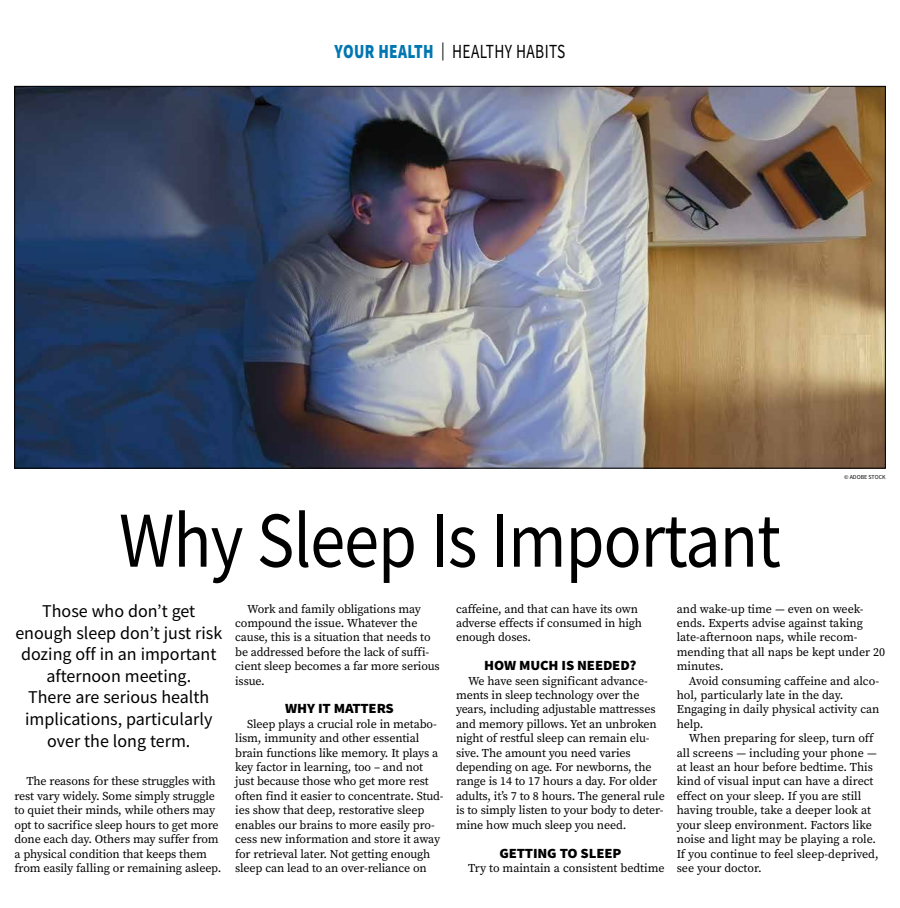
<style>
.page{position:relative;width:900px;height:908px;background:#fff}
.page>*{position:absolute;margin:0;border:0;box-sizing:border-box;transform-origin:0 0}
.t1{font:79.2px "Source Sans Pro";letter-spacing:-.015em;color:#000;scale:.89 1}
.t2{font:20px "Source Sans Pro";letter-spacing:.025em;color:#000;scale:.77 1}
.t3{font:18px/21.6px "Source Sans Pro";color:#000;text-align:center}
.t4{font:900 14px "Source Sans Pro";letter-spacing:-.01em;color:#000;scale:1.05 1}
.t5{font:12px/14.4px "Source Serif Pro";letter-spacing:-.01em;color:#000}
.t6{font:6px "Source Sans Pro";color:#000}
.s1{font-weight:900;color:#0077b1}
.s2{font-size:18px}
</style>
<div class="page">
<img style="left:16px;top:88px;width:868px;height:378px">
<h2 class="t2" style="left:335px;top:39px;width:301px"><span class="s1">YOUR HEALTH</span> <span class="s2">|</span> HEALTHY HABITS</h2>
<h1 class="t1" style="left:119px;top:490px;width:745px">Why Sleep Is Important</h1>
<p class="t6" style="left:844px;top:473px;width:43px">© ADOBE STOCK</p>
<h3 class="t3" style="left:15px;top:600px;width:208px">Those who don’t get enough sleep don’t just risk dozing off in an important afternoon meeting.<br>There are serious health implications, particularly over the long term.</h3>
<p class="t5" style="left:14px;top:774px;width:209px;text-indent:12px">The reasons for these struggles with rest vary widely. Some simply struggle to quiet their minds, while others may opt to sacrifice sleep hours to get more done each day. Others may suffer from a physical condition that keeps them from easily falling or remaining asleep.</p>
<p class="t5" style="left:235px;top:601px;width:206px;text-indent:12px">Work and family obligations may compound the issue. Whatever the cause, this is a situation that needs to be addressed before the lack of suffi&shy;cient sleep becomes a far more serious issue.</p>
<p class="t4" style="left:285px;top:698px;width:105px">WHY IT MATTERS</p>
<p class="t5" style="left:235px;top:716px;width:210px;text-indent:12px">Sleep plays a crucial role in metabo&shy;lism, immunity and other essential brain functions like memory. It plays a key factor in learning, too – and not just because those who get more rest often find it easier to concentrate. Stud&shy;ies show that deep, restorative sleep enables our brains to more easily pro&shy;cess new information and store it away for retrieval later. Not getting enough sleep can lead to an over-reliance on</p>
<p class="t5" style="left:456px;top:601px;width:188px">caffeine, and that can have its own adverse effects if consumed in high enough doses.</p>
<p class="t4" style="left:484px;top:655px;width:147px">HOW MUCH IS NEEDED?</p>
<p class="t5" style="left:456px;top:673px;width:210px;text-indent:12px">We have seen significant advance&shy;ments in sleep technology over the years, including adjustable mattresses and memory pillows. Yet an unbroken night of restful sleep can remain elu&shy;sive. The amount you need varies depending on age. For newborns, the range is 14 to 17 hours a day. For older adults, it’s 7 to 8 hours. The general rule is to simply listen to your body to deter&shy;mine how much sleep you need.</p>
<p class="t4" style="left:499px;top:842px;width:118px">GETTING TO SLEEP</p>
<p class="t5" style="left:468px;top:860px;width:198px">Try to maintain a consistent bedtime</p>
<p class="t5" style="left:677px;top:601px;width:210px">and wake-up time — even on week&shy;ends. Experts advise against taking late-afternoon naps, while recom&shy;mending that all naps be kept under 20 minutes.</p>
<p class="t5" style="left:677px;top:673px;width:204px;text-indent:12px">Avoid consuming caffeine and alco&shy;hol, particularly late in the day.<br>Engaging in daily physical activity can help.</p>
<p class="t5" style="left:677px;top:730px;width:203px;text-indent:12px">When preparing for sleep, turn off all screens — including your phone — at least an hour before bedtime. This kind of visual input can have a direct effect on your sleep. If you are still having trouble, take a deeper look at your sleep environment. Factors like noise and light may be playing a role.<br>If you continue to feel sleep-deprived, see your doctor.</p>
</div>
